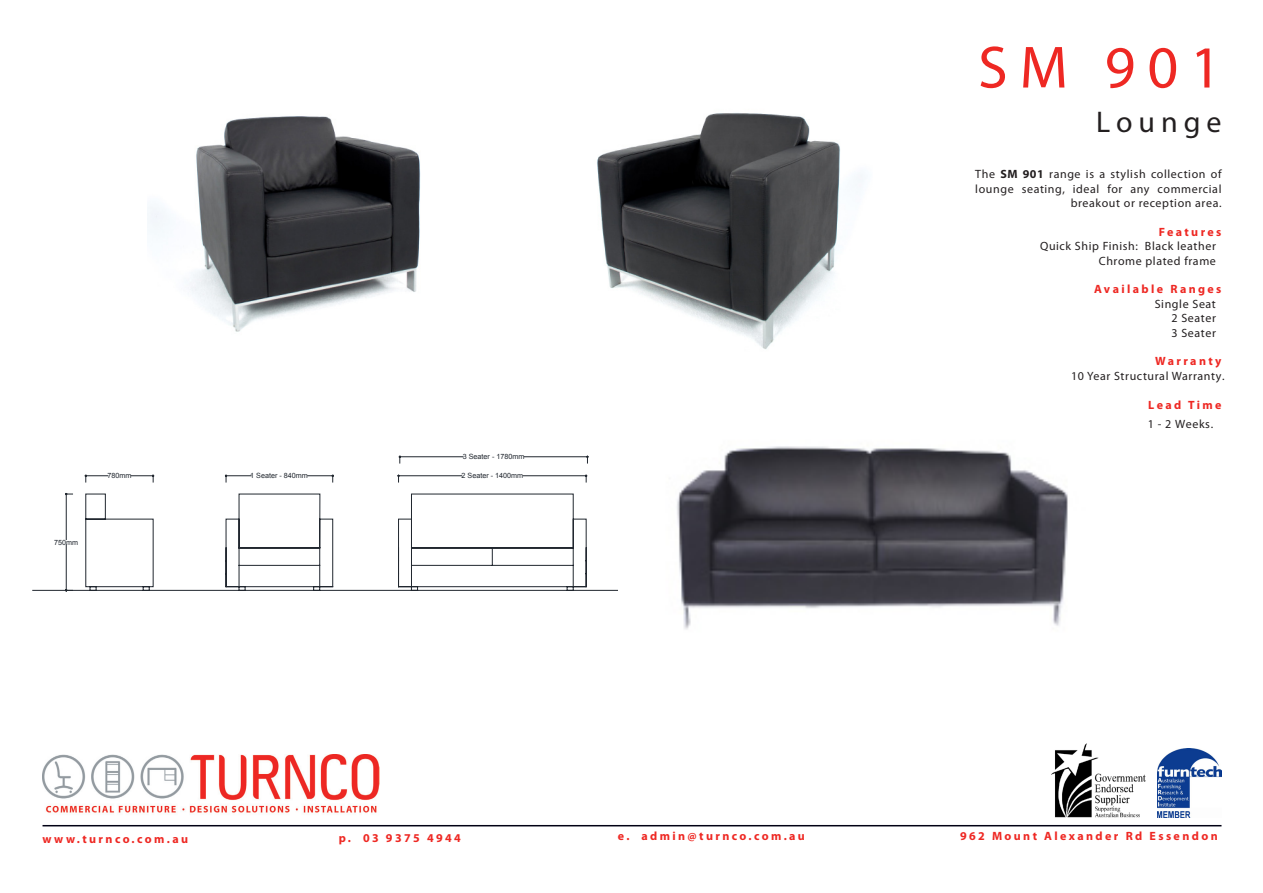
<style>
.page{position:relative;width:1263px;height:893px;background:#fff}
.page>*{position:absolute;margin:0;border:0;box-sizing:border-box;transform-origin:0 0}
.t1{font:60px "Myriad Pro";color:#ee2823}
.t2{font:30px "Myriad Pro";letter-spacing:.2em;color:#231f20}
.t3{font:12px/14.4px "Myriad Pro";letter-spacing:.05em;color:#231f20;text-align:right}
.t4{font:700 12px "Myriad Pro";letter-spacing:.2em;color:#ee2823}
.t5{font:7.2px "Arial";color:#21272f}
.s1{font-weight:700}
</style>
<div class="page">
<hr style="left:43px;top:825px;width:1178px;height:1px;background:#000014">
<img style="left:147px;top:116px;width:274px;height:216px">
<img style="left:597px;top:113px;width:267px;height:236px">
<img style="left:677px;top:446px;width:391px;height:184px">
<svg style="left:32px;top:475px;width:586px;height:116px"></svg>
<svg style="left:225px;top:475px;width:26px;height:7px"></svg>
<svg style="left:308px;top:475px;width:26px;height:7px"></svg>
<hr style="left:398px;top:475px;width:64px;height:1px;background:#21272f">
<hr style="left:523px;top:475px;width:63px;height:1px;background:#21272f">
<svg style="left:585px;top:475px;width:2px;height:7px"></svg>
<hr style="left:400px;top:456px;width:63px;height:1px;background:#21272f">
<hr style="left:524px;top:456px;width:63px;height:1px;background:#21272f">
<svg style="left:399px;top:456px;width:2px;height:7px"></svg>
<hr style="left:66px;top:545px;width:1px;height:45px;background:#21272f">
<hr style="left:66px;top:494px;width:1px;height:45px;background:#21272f">
<svg style="left:66px;top:493px;width:7px;height:2px"></svg>
<img style="left:1157px;top:749px;width:64px;height:68px">
<img style="left:1052px;top:744px;width:94px;height:73px">
<img style="left:42px;top:754px;width:338px;height:59px">
<p class="t5" style="left:54px;top:537px;width:26px">750mm</p>
<p class="t5" style="left:463px;top:452px;width:63px">3 Seater - 1780mm</p>
<p class="t5" style="left:107px;top:471px;width:26px">780mm</p>
<p class="t5" style="left:250px;top:471px;width:59px">1 Seater - 840mm</p>
<p class="t5" style="left:461px;top:471px;width:63px">2 Seater - 1400mm</p>
<p class="t1" style="left:978px;top:30px;width:244px">SM 901</p>
<p class="t2" style="left:1096px;top:104px;width:127px">Lounge</p>
<p class="t3" style="left:975px;top:167px;width:248px">The <span class="s1">SM 901</span> range is a stylish collection of lounge seating, ideal for any commercial breakout or reception area.</p>
<p class="t4" style="left:1159px;top:224px;width:64px">Features</p>
<p class="t3" style="left:1040px;top:239px;width:177px">Quick Ship Finish: Black leather</p>
<p class="t3" style="left:1099px;top:253px;width:119px">Chrome plated frame</p>
<p class="t4" style="left:1094px;top:281px;width:129px">Available Ranges</p>
<p class="t3" style="left:1155px;top:296px;width:63px">Single Seat</p>
<p class="t3" style="left:1171px;top:311px;width:46px">2 Seater</p>
<p class="t3" style="left:1171px;top:325px;width:46px">3 Seater</p>
<p class="t4" style="left:1155px;top:353px;width:68px">Warranty</p>
<p class="t3" style="left:1071px;top:368px;width:155px">10 Year Structural Warranty.</p>
<p class="t4" style="left:1148px;top:397px;width:75px">Lead Time</p>
<p class="t3" style="left:1148px;top:416px;width:67px">1 - 2 Weeks.</p>
<p class="t4" style="left:43px;top:831px;width:147px">www.turnco.com.au</p>
<p class="t4" style="left:339px;top:830px;width:124px">p. 03 9375 4944</p>
<p class="t4" style="left:618px;top:828px;width:189px">e. admin@turnco.com.au</p>
<p class="t4" style="left:960px;top:828px;width:259px">962 Mount Alexander Rd Essendon</p>
</div>
